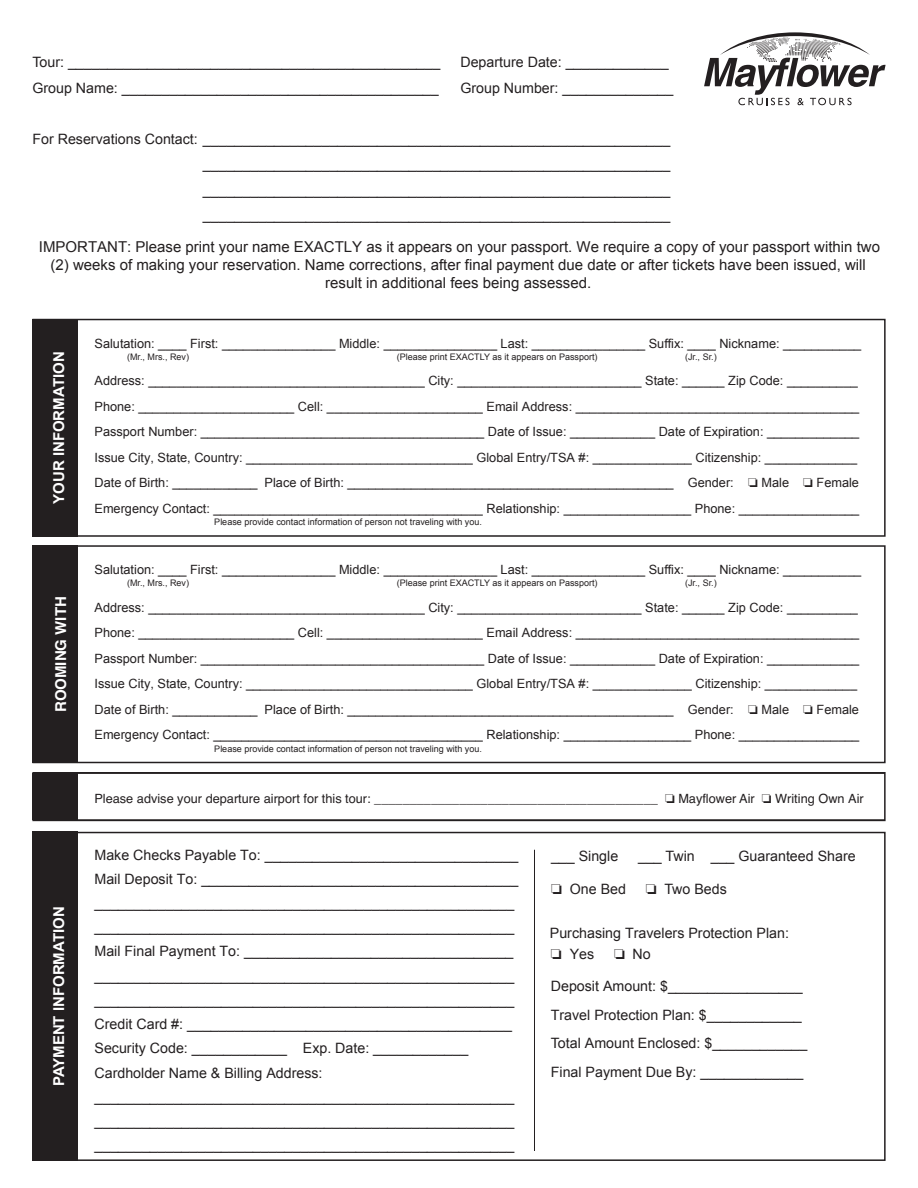
<style>
.page{position:relative;width:918px;height:1188px;background:#fff}
.page>*{position:absolute;margin:0;border:0;box-sizing:border-box;transform-origin:0 0}
.t1{font:15px/18px "Arial";color:#231f20;text-align:center}
.t2{font:700 15px "Arial";color:#fff}
.t3{font:700 15px "Helvetica";color:#fff}
.t4{font:14.25px/24.3px "Arial";color:#231f20}
.t5{font:12.75px/25.5px "Arial";color:#231f20}
.t6{font:12.75px "Helvetica";color:#231f20}
.t7{font:9px "Arial";color:#231f20}
</style>
<div class="page">
<svg style="left:704px;top:32px;width:182px;height:73px"></svg>
<div style="left:32px;top:832px;width:854px;height:329px;border:2px solid #231f20"></div>
<div style="left:32px;top:832px;width:45px;height:329px;background:#231f20"></div>
<hr style="left:534px;top:850px;width:1px;height:301px;background:#231f20">
<div style="left:32px;top:319px;width:854px;height:218px;border:2px solid #231f20"></div>
<div style="left:32px;top:319px;width:45px;height:218px;background:#231f20"></div>
<div style="left:32px;top:545px;width:854px;height:218px;border:2px solid #231f20"></div>
<div style="left:32px;top:545px;width:45px;height:218px;background:#231f20"></div>
<div style="left:32px;top:772px;width:854px;height:49px;border:2px solid #231f20"></div>
<div style="left:33px;top:773px;width:45px;height:46px;background:#231f20"></div>
<p class="t4" style="left:32px;top:50px;width:410px">Tour: _______________________________________________</p>
<p class="t4" style="left:460px;top:50px;width:210px">Departure Date: _____________</p>
<p class="t4" style="left:32px;top:76px;width:408px">Group Name: ________________________________________</p>
<p class="t4" style="left:460px;top:76px;width:215px">Group Number: ______________</p>
<p class="t4" style="left:203px;top:126px;width:469px;line-height:25.5px;text-align:justify;text-indent:-171px">For Reservations Contact: ___________________________________________________________ ___________________________________________________________ ___________________________________________________________ ___________________________________________________________</p>
<p class="t1" style="left:39px;top:238px;width:843px">IMPORTANT: Please print your name EXACTLY as it appears on your passport. We require a copy of your passport within two (2) weeks of making your reservation. Name corrections, after final payment due date or after tickets have been issued, will result in additional fees being assessed.</p>
<p class="t2" style="left:49px;top:504px;width:154px;rotate:-90deg">YOUR INFORMATION</p>
<p class="t3" style="left:49px;top:712px;width:117px;rotate:-90deg">ROOMING WITH</p>
<p class="t2" style="left:49px;top:1086px;width:181px;rotate:-90deg">PAYMENT INFORMATION</p>
<p class="t5" style="left:94px;top:331px;width:768px">Salutation: ____ First: ________________ Middle: ________________ Last: ________________ Suffix: ____ Nickname: ___________</p>
<p class="t7" style="left:127px;top:351px;width:64px">(Mr., Mrs., Rev)</p>
<p class="t7" style="left:397px;top:351px;width:202px">(Please print EXACTLY as it appears on Passport)</p>
<p class="t7" style="left:685px;top:351px;width:33px">(Jr., Sr.)</p>
<p class="t5" style="left:94px;top:368px;width:766px">Address: _______________________________________ City: __________________________ State: ______ Zip Code: __________ Phone: ______________________ Cell: ______________________ Email Address: ________________________________________ Passport Number: ________________________________________ Date of Issue: ____________ Date of Expiration: _____________ Issue City, State, Country: ________________________________ Global Entry/TSA #: ______________ Citizenship: _____________ Date of Birth: ____________ Place of Birth: ______________________________________________ Gender: □ Male □ Female Emergency Contact: ______________________________________ Relationship: __________________ Phone: _________________</p>
<p class="t7" style="left:214px;top:516px;width:269px">Please provide contact information of person not traveling with you.</p>
<p class="t5" style="left:94px;top:557px;width:768px">Salutation: ____ First: ________________ Middle: ________________ Last: ________________ Suffix: ____ Nickname: ___________</p>
<p class="t7" style="left:127px;top:577px;width:64px">(Mr., Mrs., Rev)</p>
<p class="t7" style="left:397px;top:577px;width:202px">(Please print EXACTLY as it appears on Passport)</p>
<p class="t7" style="left:685px;top:577px;width:33px">(Jr., Sr.)</p>
<p class="t5" style="left:94px;top:595px;width:766px">Address: _______________________________________ City: __________________________ State: ______ Zip Code: __________ Phone: ______________________ Cell: ______________________ Email Address: ________________________________________ Passport Number: ________________________________________ Date of Issue: ____________ Date of Expiration: _____________ Issue City, State, Country: ________________________________ Global Entry/TSA #: ______________ Citizenship: _____________ Date of Birth: ____________ Place of Birth: ______________________________________________ Gender: □ Male □ Female Emergency Contact: ______________________________________ Relationship: __________________ Phone: _________________</p>
<p class="t7" style="left:214px;top:743px;width:269px">Please provide contact information of person not traveling with you.</p>
<p class="t6" style="left:94px;top:792px;width:771px">Please advise your departure airport for this tour: ________________________________________ □ Mayflower Air □ Writing Own Air</p>
<p class="t4" style="left:95px;top:843px;width:425px">Make Checks Payable To: ________________________________ Mail Deposit To: ________________________________________ _____________________________________________________ _____________________________________________________ Mail Final Payment To: __________________________________ _____________________________________________________ _____________________________________________________ Credit Card #: _________________________________________ Security Code: ____________ Exp. Date: ____________ Cardholder Name &amp; Billing Address: _____________________________________________________ _____________________________________________________ _____________________________________________________</p>
<p class="t4" style="left:551px;top:844px;width:69px">___ Single</p>
<p class="t4" style="left:638px;top:844px;width:219px">___ Twin ___ Guaranteed Share</p>
<p class="t4" style="left:551px;top:877px;width:77px">□ One Bed</p>
<p class="t4" style="left:646px;top:877px;width:83px">□ Two Beds</p>
<p class="t4" style="left:550px;top:921px;width:241px">Purchasing Travelers Protection Plan:</p>
<p class="t4" style="left:551px;top:942px;width:45px">□ Yes</p>
<p class="t4" style="left:614px;top:942px;width:38px">□ No</p>
<p class="t4" style="left:551px;top:972px;width:258px;line-height:28.5px">Deposit Amount: $_________________ Travel Protection Plan: $____________ Total Amount Enclosed: $____________ Final Payment Due By: _____________</p>
</div>
